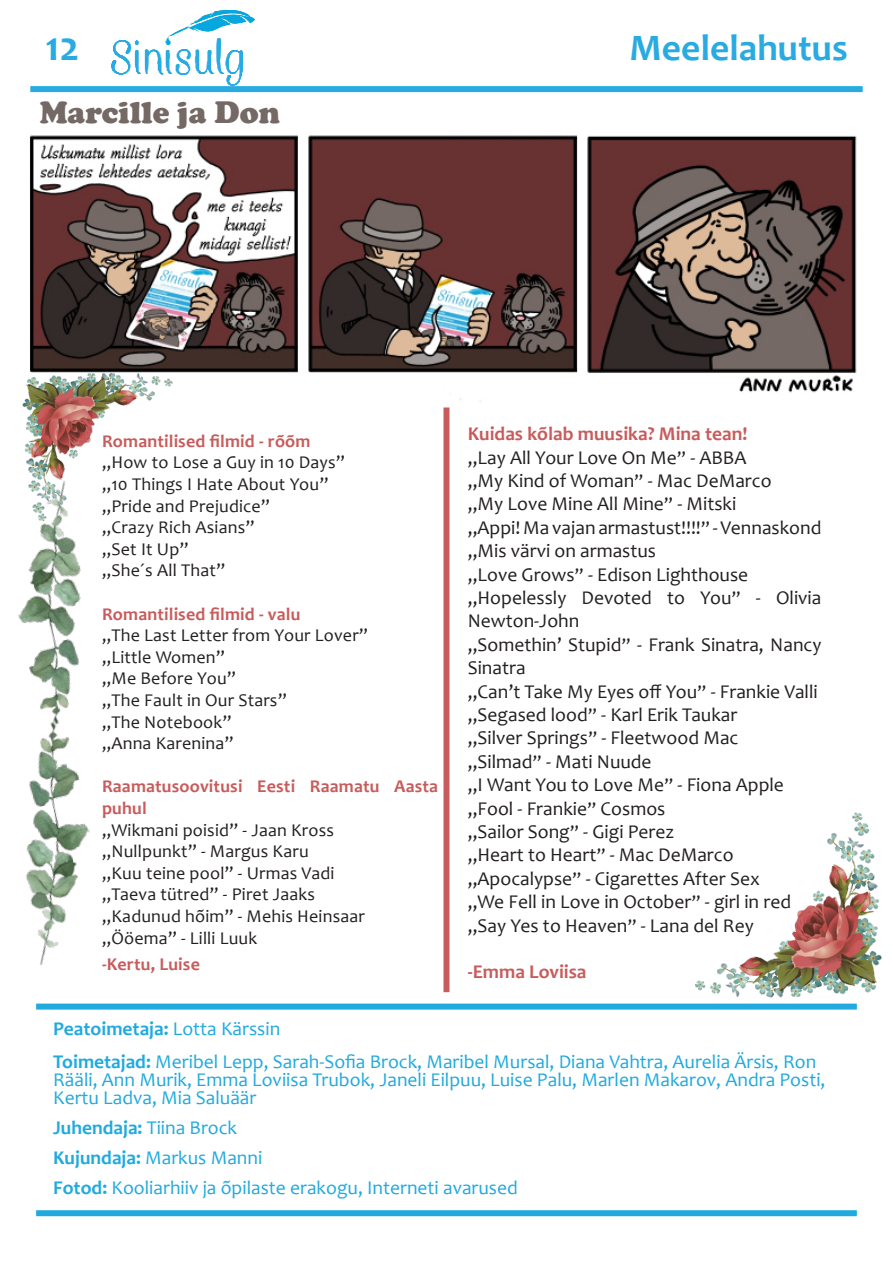
<style>
.page{position:relative;width:893px;height:1263px;background:#fff}
.page>*{position:absolute;margin:0;border:0;box-sizing:border-box;transform-origin:0 0}
.t1{font:700 42px "Candara";color:#29abe2}
.t2{font:700 37.5px "Candara";color:#29abe2}
.t3{font:900 31.5px "Cooper";color:#746965}
.t4{font:19.5px/23.4px "Candara";color:#231f20}
.t5{font:19.5px/18px "Candara";color:#20aade}
.t6{font:700 19.5px "Candara";color:#20aade}
.t7{font:700 19.5px "Candara";color:#c85c5c}
.t8{font:18px "Candara";letter-spacing:.01em;color:#231f20}
.t9{font:700 18px/21.6px "Candara";letter-spacing:.01em;color:#c85c5c}
.s1{font-size:18px}
.s2{font-weight:400}
.s3{font-weight:700}
</style>
<div class="page">
<div style="left:30px;top:86px;width:833px;height:6px;background:#29abe2"></div>
<img style="left:111px;top:9px;width:144px;height:77px">
<div style="left:36px;top:1210px;width:821px;height:6px;background:#20aade"></div>
<div style="left:36px;top:1003px;width:821px;height:6px;background:#20aade"></div>
<img style="left:29px;top:135px;width:828px;height:267px">
<div style="left:443px;top:407px;width:6px;height:585px;background:#c85c5c"></div>
<img style="left:673px;top:812px;width:209px;height:198px">
<img style="left:25px;top:767px;width:194px;height:238px">
<img style="left:17px;top:540px;width:64px;height:227px">
<img style="left:22px;top:355px;width:168px;height:185px">
<p class="t1" style="left:46px;top:20px;width:36px">12</p>
<p class="t3" style="left:40px;top:94px;width:242px">Marcille ja Don</p>
<p class="t2" style="left:630px;top:24px;width:220px">Meelelahutus</p>
<p class="t9" style="left:102px;top:430px;width:210px">Romantilised filmid - rõõm</p>
<p class="t8" style="left:102px;top:451px;width:244px">,,How to Lose a Guy in 10 Days”</p>
<p class="t8" style="left:102px;top:473px;width:228px">,,10 Things I Hate About You”</p>
<p class="t8" style="left:102px;top:494px;width:169px">,,Pride and Prejudice”</p>
<p class="t8" style="left:102px;top:516px;width:154px">,,Crazy Rich Asians”</p>
<p class="t8" style="left:102px;top:538px;width:88px">,,Set It Up”</p>
<p class="t8" style="left:102px;top:559px;width:125px">,,She´s All That”</p>
<p class="t9" style="left:102px;top:603px;width:200px">Romantilised filmid - valu</p>
<p class="t8" style="left:102px;top:624px;width:267px">,,The Last Letter from Your Lover”</p>
<p class="t8" style="left:102px;top:646px;width:124px">,,Little Women”</p>
<p class="t8" style="left:102px;top:667px;width:135px">,,Me Before You”</p>
<p class="t8" style="left:102px;top:689px;width:186px">,,The Fault in Our Stars”</p>
<p class="t8" style="left:102px;top:710px;width:131px">,,The Notebook”</p>
<p class="t8" style="left:102px;top:732px;width:133px">,,Anna Karenina”</p>
<p class="t9" style="left:102px;top:775px;width:337px">Raamatusoovitusi Eesti Raamatu Aasta puhul</p>
<p class="t8" style="left:102px;top:818px;width:233px">,,Wikmani poisid” - Jaan Kross</p>
<p class="t8" style="left:102px;top:840px;width:208px">,,Nullpunkt” - Margus Karu</p>
<p class="t8" style="left:102px;top:862px;width:234px">,,Kuu teine pool” - Urmas Vadi</p>
<p class="t8" style="left:102px;top:883px;width:214px">,,Taeva tütred” - Piret Jaaks</p>
<p class="t8" style="left:102px;top:905px;width:264px">,,Kadunud hõim” - Mehis Heinsaar</p>
<p class="t8" style="left:102px;top:926px;width:157px">,,Ööema” - Lilli Luuk</p>
<p class="t9" style="left:102px;top:953px;width:99px">-Kertu, Luise</p>
<p class="t7" style="left:468px;top:422px;width:281px">Kuidas kõlab muusika? Mina tean!</p>
<p class="t4" style="left:468px;top:445px;width:280px">,,Lay All Your Love On Me<span class="s1">”</span> - ABBA</p>
<p class="t4" style="left:468px;top:469px;width:305px">,,My Kind of Woman<span class="s1">”</span> - Mac DeMarco</p>
<p class="t4" style="left:468px;top:492px;width:270px">,,My Love Mine All Mine<span class="s1">”</span> - Mitski</p>
<p class="t4" style="left:468px;top:516px;width:355px">,,Appi! Ma vajan armastust!!!!<span class="s1">”</span> - Vennaskond</p>
<p class="t4" style="left:468px;top:539px;width:190px">,,Mis värvi on armastus</p>
<p class="t4" style="left:468px;top:562px;width:282px">,,Love Grows<span class="s1">”</span> - Edison Lighthouse</p>
<p class="t4" style="left:468px;top:586px;width:355px">,,Hopelessly Devoted to You<span class="s1">”</span> - Olivia<br>Newton-John</p>
<p class="t4" style="left:468px;top:633px;width:355px">,,Somethin’ Stupid<span class="s1">”</span> - Frank Sinatra, Nancy<br>Sinatra</p>
<p class="t4" style="left:468px;top:679px;width:352px">,,Can’t Take My Eyes off You<span class="s1">”</span> - Frankie Valli</p>
<p class="t4" style="left:468px;top:703px;width:271px">,,Segased lood<span class="s1">”</span> - Karl Erik Taukar</p>
<p class="t4" style="left:468px;top:726px;width:272px">,,Silver Springs<span class="s1">”</span> - Fleetwood Mac</p>
<p class="t4" style="left:468px;top:750px;width:185px">,,Silmad<span class="s1">”</span> - Mati Nuude</p>
<p class="t4" style="left:468px;top:773px;width:318px">,,I Want You to Love Me<span class="s1">”</span> - Fiona Apple</p>
<p class="t4" style="left:468px;top:796px;width:199px">,,Fool - Frankie<span class="s1">”</span> Cosmos</p>
<p class="t4" style="left:468px;top:820px;width:208px">,,Sailor Song<span class="s1">”</span> - Gigi Perez</p>
<p class="t4" style="left:468px;top:843px;width:267px">,,Heart to Heart<span class="s1">”</span> - Mac DeMarco</p>
<p class="t4" style="left:468px;top:867px;width:294px">,,Apocalypse<span class="s1">”</span> - Cigarettes After Sex</p>
<p class="t4" style="left:468px;top:890px;width:325px">,,We Fell in Love in October<span class="s1">”</span> - girl in red</p>
<p class="t4" style="left:468px;top:913px;width:287px">,,Say Yes to Heaven<span class="s1">”</span> - Lana del Rey</p>
<p class="t7" style="left:468px;top:960px;width:120px">-Emma Loviisa</p>
<p class="t6" style="left:53px;top:1016px;width:229px">Peatoimetaja: <span class="s2">Lotta Kärssin</span></p>
<p class="t5" style="left:53px;top:1052px;width:774px"><span class="s3">Toimetajad:</span> Meribel Lepp, Sarah-Sofia Brock, Maribel Mursal, Diana Vahtra, Aurelia Ärsis, Ron<br>Rääli, Ann Murik, Emma Loviisa Trubok, Janeli Eilpuu, Luise Palu, Marlen Makarov, Andra Posti,<br>Kertu Ladva, Mia Saluäär</p>
<p class="t6" style="left:53px;top:1115px;width:186px">Juhendaja: <span class="s2">Tiina Brock</span></p>
<p class="t5" style="left:53px;top:1148px;width:211px"><span class="s3">Kujundaja:</span> Markus Manni</p>
<p class="t5" style="left:53px;top:1178px;width:466px"><span class="s3">Fotod:</span> Kooliarhiiv ja õpilaste erakogu, Interneti avarused</p>
</div>
